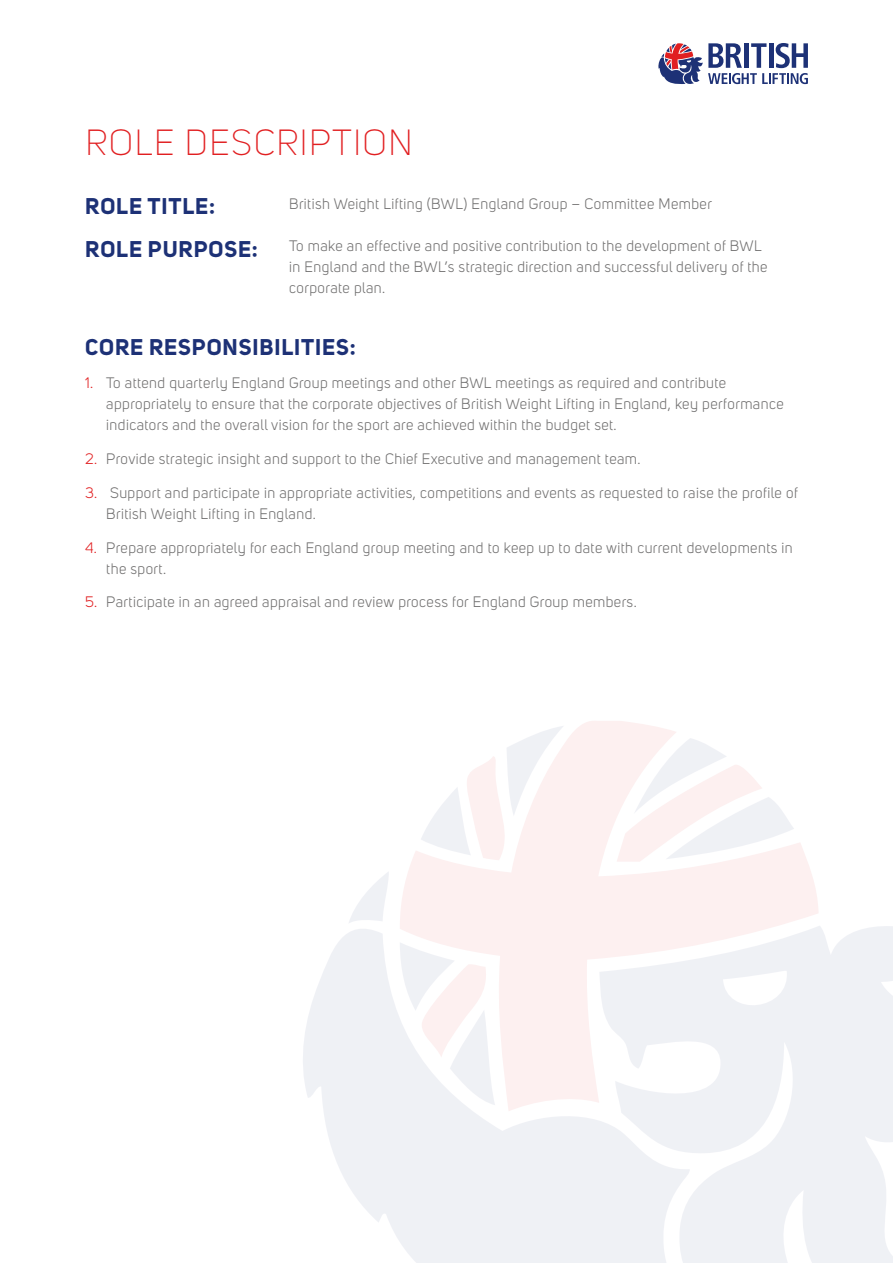
<style>
.page{position:relative;width:893px;height:1263px;background:#fff}
.page>*{position:absolute;margin:0;border:0;box-sizing:border-box;transform-origin:0 0}
.t1{font:300 36px "Uni Sans";letter-spacing:.04em;color:#e11f21}
.t2{font:700 22.5px "Uni Sans";letter-spacing:.04em;color:#1d3176}
.t3{font:15px/21px "Uni Sans";letter-spacing:.03em;color:#706f6f}
.s1{color:#e11f21}
</style>
<div class="page">
<svg style="left:303px;top:872px;width:590px;height:391px;fill:#eff1f5"></svg>
<svg style="left:400px;top:721px;width:419px;height:390px"></svg>
<svg style="left:400px;top:726px;width:394px;height:379px;fill:#fdf1f5"></svg>
<svg style="left:658px;top:43px;width:150px;height:42px"></svg>
<h1 class="t1" style="left:85px;top:122px;width:329px">ROLE DESCRIPTION</h1>
<h2 class="t2" style="left:85px;top:192px;width:131px">ROLE TITLE:</h2>
<p class="t3" style="left:289px;top:193px;width:424px">British Weight Lifting (BWL) England Group – Committee Member</p>
<h2 class="t2" style="left:85px;top:235px;width:174px">ROLE PURPOSE:</h2>
<p class="t3" style="left:289px;top:236px;width:480px">To make an effective and positive contribution to the development of BWL in England and the BWL’s strategic direction and successful delivery of the corporate plan.</p>
<h2 class="t2" style="left:85px;top:333px;width:272px">CORE RESPONSIBILITIES:</h2>
<p class="t3" style="left:106px;top:373px;width:679px;text-indent:-21px"><span class="s1">1.</span> To attend quarterly England Group meetings and other BWL meetings as required and contribute appropriately to ensure that the corporate objectives of British Weight Lifting in England, key performance indicators and the overall vision for the sport are achieved within the budget set.</p>
<p class="t3" style="left:85px;top:449px;width:557px"><span class="s1">2.</span> Provide strategic insight and support to the Chief Executive and management team.</p>
<p class="t3" style="left:106px;top:482px;width:693px;text-indent:-21px"><span class="s1">3.</span> Support and participate in appropriate activities, competitions and events as requested to raise the profile of<br>British Weight Lifting in England.</p>
<p class="t3" style="left:106px;top:537px;width:688px;text-indent:-21px"><span class="s1">4.</span> Prepare appropriately for each England group meeting and to keep up to date with current developments in the sport.</p>
<p class="t3" style="left:85px;top:592px;width:553px"><span class="s1">5.</span> Participate in an agreed appraisal and review process for England Group members.</p>
</div>
